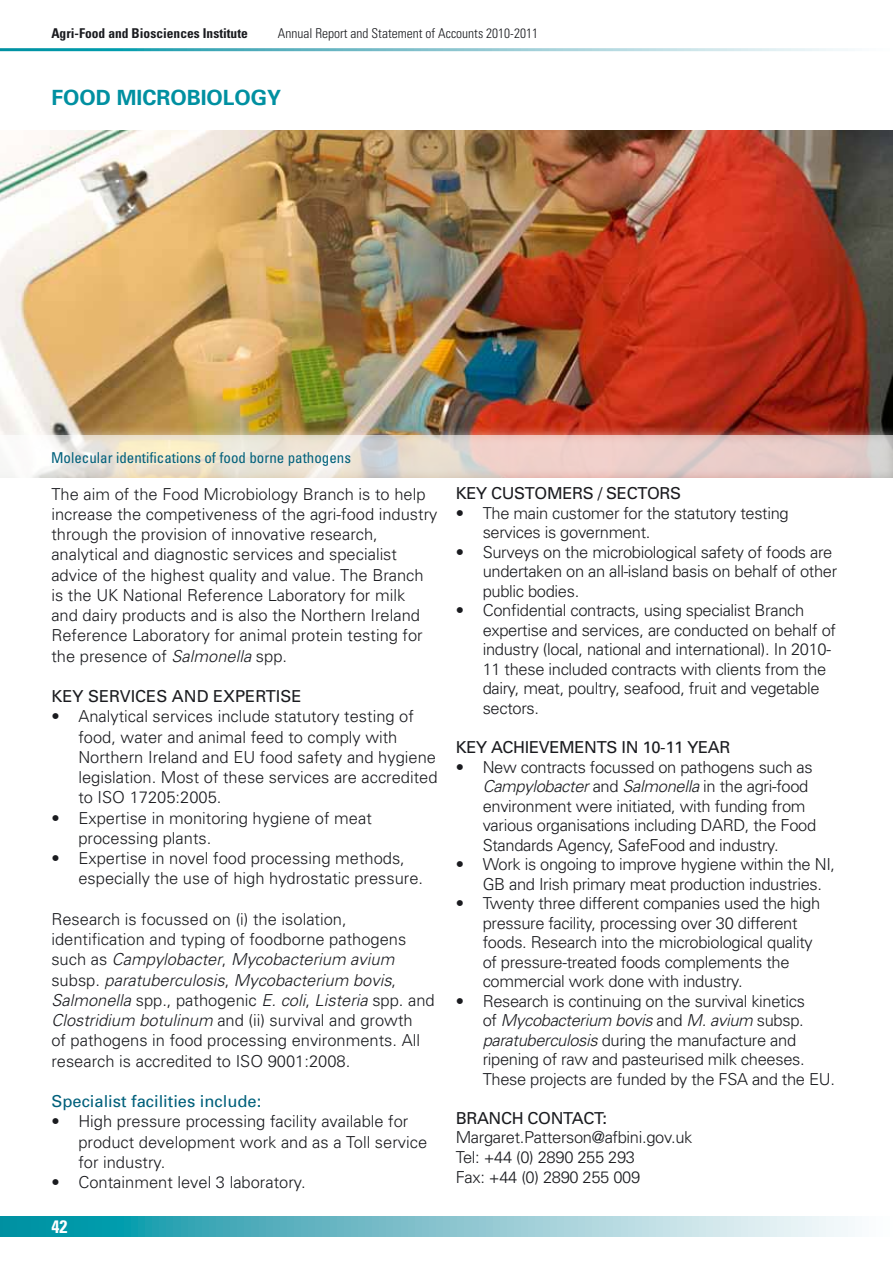
<style>
.page{position:relative;width:893px;height:1263px;background:#fff}
.page>*{position:absolute;margin:0;border:0;box-sizing:border-box;transform-origin:0 0}
.t1{font:700 21px "Univers";color:#0090a1}
.t2{font:700 condensed 18px "Univers";color:#fff}
.t3{font:300 16.5px/20.2px "Univers";color:#1a1b1f}
.t4{font:300 16.5px/19.5px "Univers";letter-spacing:-.02em;color:#1a1b1f}
.t5{font:16.5px "Univers";letter-spacing:-.02em;color:#1a1b1f}
.t6{font:16.5px "Univers";color:#00607b}
.t7{font:16.5px "Univers";color:#1a1b1f}
.t8{font:condensed 15px "Univers";color:#00607b}
.t9{font:300 condensed 13.5px "Univers";color:#1a1b1f}
.t10{font:700 condensed 13.5px "Univers";color:#1a1b1f}
.s1{font-style:italic}
</style>
<div class="page">
<svg style="left:0;top:1217px;width:855px;height:19px;background:#7bc2cd"></svg>
<img style="left:0;top:130px;width:893px;height:295px">
<div style="left:0;top:425px;width:893px;height:61px;background:#fff;opacity:.75"></div>
<svg style="left:0;top:435px;width:893px;height:43px;background:#e8d7cf"></svg>
<p class="t10" style="left:51px;top:25px;width:198px">Agri-Food and Biosciences Institute</p>
<p class="t9" style="left:278px;top:25px;width:262px">Annual Report and Statement of Accounts 2010-2011</p>
<p class="t1" style="left:51px;top:84px;width:231px">FOOD MICROBIOLOGY</p>
<p class="t8" style="left:51px;top:448px;width:301px">Molecular identifications of food borne pathogens</p>
<p class="t3" style="left:51px;top:483px;width:388px">The aim of the Food Microbiology Branch is to help increase the competiveness of the agri-food industry through the provision of innovative research, analytical and diagnostic services and specialist advice of the highest quality and value. The Branch is the UK National Reference Laboratory for milk<br>and dairy products and is also the Northern Ireland Reference Laboratory for animal protein testing for the presence of <span class="s1">Salmonella</span> spp.</p>
<p class="t7" style="left:51px;top:686px;width:252px">KEY SERVICES AND EXPERTISE</p>
<p class="t3" style="left:78px;top:706px;width:361px;text-indent:-27px">• Analytical services include statutory testing of food, water and animal feed to comply with Northern Ireland and EU food safety and hygiene legislation. Most of these services are accredited to ISO 17205:2005.</p>
<p class="t3" style="left:78px;top:807px;width:295px;text-indent:-27px">• Expertise in monitoring hygiene of meat processing plants.</p>
<p class="t3" style="left:78px;top:847px;width:346px;text-indent:-27px">• Expertise in novel food processing methods, especially the use of high hydrostatic pressure.</p>
<p class="t3" style="left:51px;top:908px;width:385px">Research is focussed on (i) the isolation, identification and typing of foodborne pathogens such as <span class="s1">Campylobacter</span>, <span class="s1">Mycobacterium avium </span>subsp. <span class="s1">paratuberculosis</span>, <span class="s1">Mycobacterium bovis</span>, <span class="s1">Salmonella</span> spp., pathogenic <span class="s1">E. coli</span>, <span class="s1">Listeria</span> spp. and <span class="s1">Clostridium botulinum</span> and (ii) survival and growth<br>of pathogens in food processing environments. All research is accredited to ISO 9001:2008.</p>
<p class="t6" style="left:51px;top:1091px;width:211px">Specialist facilities include:</p>
<p class="t3" style="left:78px;top:1111px;width:350px;text-indent:-27px">• High pressure processing facility available for product development work and as a Toll service for industry.</p>
<p class="t3" style="left:51px;top:1171px;width:256px">• Containment level 3 laboratory.</p>
<p class="t2" style="left:51px;top:1215px;width:17px">42</p>
<p class="t5" style="left:456px;top:483px;width:227px">KEY CUSTOMERS / SECTORS</p>
<p class="t4" style="left:483px;top:503px;width:308px;text-indent:-27px">• The main customer for the statutory testing services is government.</p>
<p class="t4" style="left:483px;top:542px;width:356px;text-indent:-27px">• Surveys on the microbiological safety of foods are undertaken on an all-island basis on behalf of other public bodies.</p>
<p class="t4" style="left:483px;top:600px;width:355px;text-indent:-27px">• Confidential contracts, using specialist Branch expertise and services, are conducted on behalf of industry (local, national and international). In 2010- 11 these included contracts with clients from the dairy, meat, poultry, seafood, fruit and vegetable sectors.</p>
<p class="t5" style="left:456px;top:737px;width:276px">KEY ACHIEVEMENTS IN 10-11 YEAR</p>
<p class="t4" style="left:483px;top:756px;width:335px;text-indent:-27px">• New contracts focussed on pathogens such as <span class="s1">Campylobacter</span> and <span class="s1">Salmonella</span> in the agri-food environment were initiated, with funding from various organisations including DARD, the Food Standards Agency, SafeFood and industry.</p>
<p class="t4" style="left:483px;top:854px;width:354px;text-indent:-27px">• Work is ongoing to improve hygiene within the NI,<br>GB and Irish primary meat production industries.</p>
<p class="t4" style="left:483px;top:893px;width:339px;text-indent:-27px">• Twenty three different companies used the high pressure facility, processing over 30 different foods. Research into the microbiological quality of pressure-treated foods complements the commercial work done with industry.</p>
<p class="t4" style="left:483px;top:990px;width:354px;text-indent:-27px">• Research is continuing on the survival kinetics<br>of <span class="s1">Mycobacterium bovis</span> and <span class="s1">M. avium</span> subsp. <span class="s1">paratuberculosis</span> during the manufacture and ripening of raw and pasteurised milk cheeses.<br>These projects are funded by the FSA and the EU.</p>
<p class="t5" style="left:456px;top:1107px;width:153px">BRANCH CONTACT:</p>
<p class="t4" style="left:456px;top:1127px;width:238px">Margaret.Patterson@afbini.gov.uk<br>Tel: +44 (0) 2890 255 293<br>Fax: +44 (0) 2890 255 009</p>
</div>
